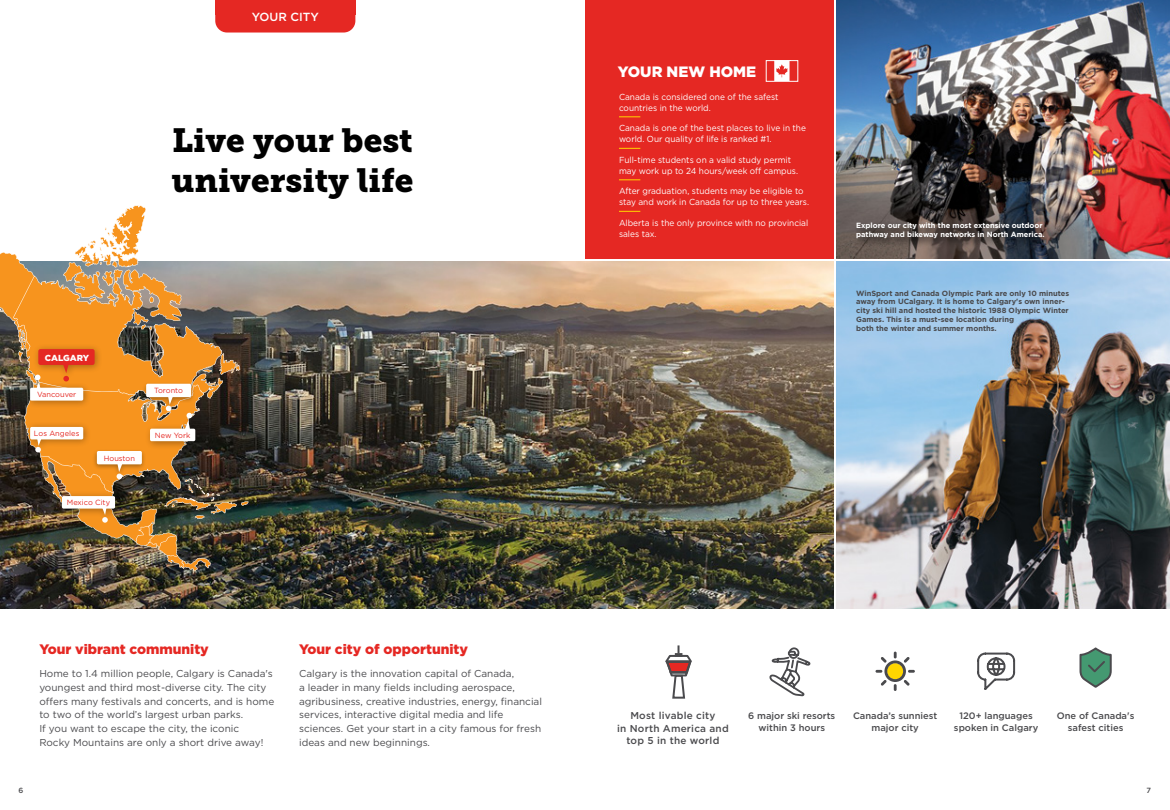
<style>
.page{position:relative;width:1170px;height:810px;background:#fff}
.page>*{position:absolute;margin:0;border:0;box-sizing:border-box;transform-origin:0 0}
.t1{font:33.25px/39.9px "Museo Slab 900";color:#000}
.t2{font:900 15px "Gotham";color:#fff}
.t3{font:900 13.75px "Gotham";color:#e52823}
.t4{font:500 11.75px "Gotham";color:#fff}
.t5{font:10px/13.8px "Gotham";color:#4a4a4d}
.t6{font:500 10px/12.5px "Gotham";letter-spacing:.02em;color:#4a4a4d;text-align:center}
.t7{font:500 9.38px/12.5px "Gotham";color:#4a4a4d;text-align:center}
.t8{font:8.75px/11.2px "Gotham";color:#fff;scale:.95 1}
.t9{font:900 8.75px "Gotham";letter-spacing:-.005em;color:#fff}
.t10{font:700 7.5px/8.8px "Gotham";color:#4a4a4d}
.t11{font:700 7.5px/8.8px "Gotham";color:#fff}
.t12{font:7.5px "Gotham";color:#e52823}
.t13{font:500 7.5px "Gotham";color:#4a4a4d}
</style>
<div class="page">
<img style="left:0;top:261px;width:834px;height:347px">
<div style="left:215px;top:0;width:140px;height:33px;background:#e52823"></div>
<img style="left:836px;top:261px;width:334px;height:347px">
<img style="left:836px;top:0;width:334px;height:258px">
<img style="left:0;top:205px;width:249px;height:366px">
<div style="left:62px;top:496px;width:53px;height:13px;background:#fff;border-radius:2px"></div>
<div style="left:854px;top:220px;width:201px;height:29px;background:#000;opacity:.75"></div>
<div style="left:585px;top:0;width:249px;height:259px;background:#e52823"></div>
<svg style="left:619px;top:117px;width:21px;height:1px"></svg>
<svg style="left:619px;top:148px;width:21px;height:1px"></svg>
<svg style="left:619px;top:180px;width:21px;height:1px"></svg>
<svg style="left:619px;top:211px;width:21px;height:1px"></svg>
<svg style="left:766px;top:60px;width:32px;height:22px"></svg>
<svg style="left:769px;top:647px;width:42px;height:50px"></svg>
<svg style="left:876px;top:652px;width:39px;height:39px"></svg>
<svg style="left:665px;top:645px;width:27px;height:54px"></svg>
<svg style="left:1079px;top:647px;width:33px;height:41px"></svg>
<svg style="left:977px;top:652px;width:39px;height:38px"></svg>
<p class="t4" style="left:252px;top:9px;width:68px">YOUR CITY</p>
<h1 class="t1" style="left:172px;top:121px;width:243px">Live your best university life</h1>
<p class="t9" style="left:45px;top:351px;width:46px">CALGARY</p>
<p class="t12" style="left:37px;top:390px;width:41px">Vancouver</p>
<p class="t12" style="left:34px;top:429px;width:47px">Los Angeles</p>
<p class="t12" style="left:104px;top:453px;width:33px">Houston</p>
<p class="t12" style="left:67px;top:498px;width:45px">Mexico City</p>
<p class="t12" style="left:154px;top:386px;width:30px">Toronto</p>
<p class="t12" style="left:155px;top:430px;width:37px">New York</p>
<h3 class="t3" style="left:39px;top:640px;width:171px">Your vibrant community</h3>
<p class="t5" style="left:39px;top:666px;width:236px">Home to 1.4 million people, Calgary is Canada's youngest and third most-diverse city. The city offers many festivals and concerts, and is home to two of the world’s largest urban parks.<br>If you want to escape the city, the iconic<br>Rocky Mountains are only a short drive away!</p>
<h3 class="t3" style="left:299px;top:640px;width:171px">Your city of opportunity</h3>
<p class="t5" style="left:299px;top:666px;width:244px">Calgary is the innovation capital of Canada,<br>a leader in many fields including aerospace, agribusiness, creative industries, energy, financial services, interactive digital media and life sciences. Get your start in a city famous for fresh ideas and new beginnings.</p>
<h2 class="t2" style="left:618px;top:61px;width:140px">YOUR NEW HOME</h2>
<p class="t8" style="left:619px;top:91px;width:169px">Canada is considered one of the safest countries in the world.</p>
<p class="t8" style="left:619px;top:122px;width:198px">Canada is one of the best places to live in the world. Our quality of life is ranked #1.</p>
<p class="t8" style="left:619px;top:154px;width:190px">Full-time students on a valid study permit may work up to 24 hours/week off campus.</p>
<p class="t8" style="left:619px;top:185px;width:202px">After graduation, students may be eligible to stay and work in Canada for up to three years.</p>
<p class="t8" style="left:619px;top:217px;width:201px">Alberta is the only province with no provincial sales tax.</p>
<p class="t11" style="left:856px;top:221px;width:190px">Explore our city with the most extensive outdoor pathway and bikeway networks in North America.</p>
<p class="t10" style="left:856px;top:288px;width:215px">WinSport and Canada Olympic Park are only 10 minutes away from UCalgary. It is home to Calgary's own inner&shy;city ski hill and hosted the historic 1988 Olympic Winter Games. This is a must-see location during<br>both the winter and summer months.</p>
<p class="t6" style="left:617px;top:709px;width:113px">Most livable city<br>in North America and top 5 in the world</p>
<p class="t7" style="left:1057px;top:709px;width:79px">One of Canada's safest cities</p>
<p class="t7" style="left:748px;top:709px;width:89px">6 major ski resorts within 3 hours</p>
<p class="t7" style="left:853px;top:709px;width:86px">Canada’s sunniest major city</p>
<p class="t7" style="left:954px;top:709px;width:86px">120+ languages spoken in Calgary</p>
<p class="t13" style="left:18px;top:786px;width:6px">6</p>
<p class="t13" style="left:1147px;top:786px;width:6px">7</p>
</div>
